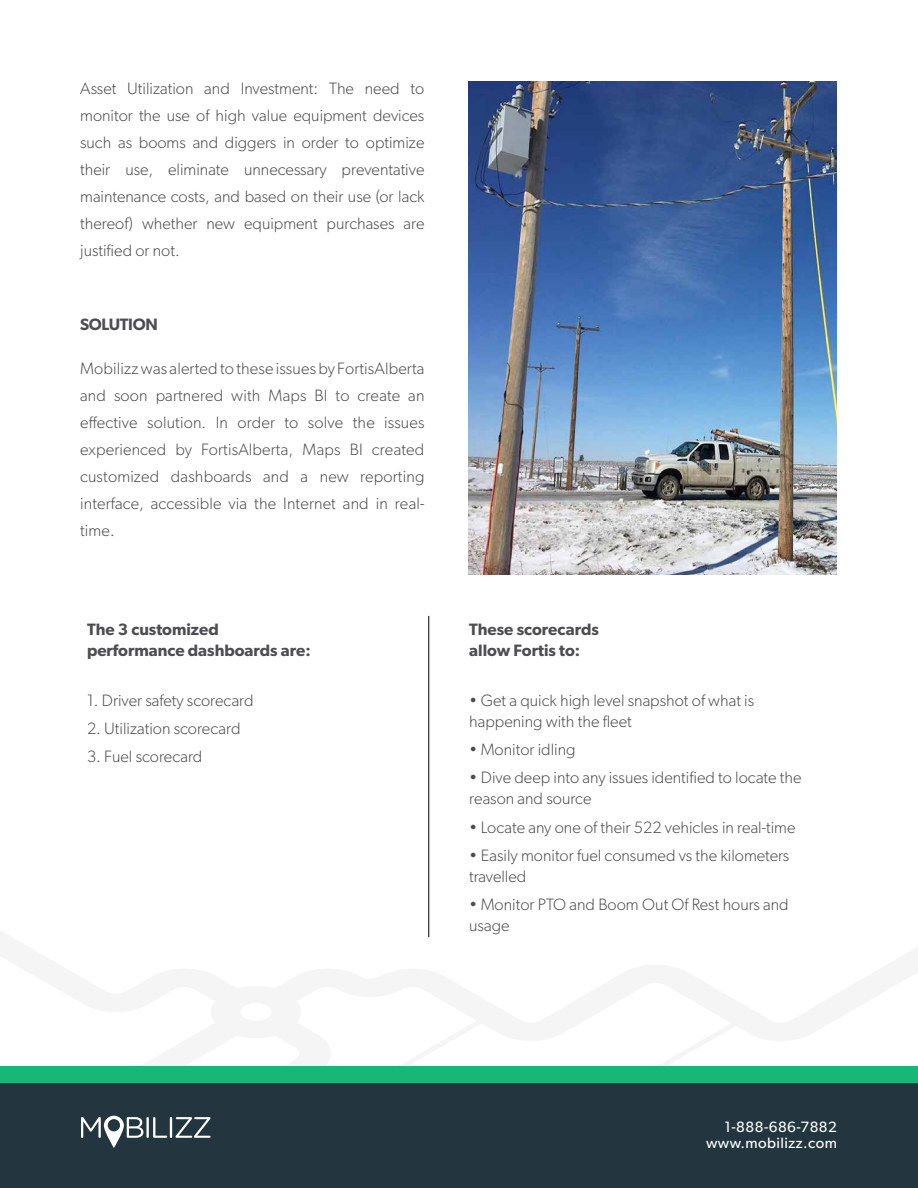
<style>
.page{position:relative;width:918px;height:1188px;background:#fff}
.page>*{position:absolute;margin:0;border:0;box-sizing:border-box;transform-origin:0 0}
.t1{font:300 16.5px/27px "Gibson";color:#4d4d4f}
.t2{font:600 16.5px/21.3px "Gibson";color:#4d4d4f}
.t3{font:600 16.5px "Gibson";letter-spacing:-.02em;color:#4d4d4f}
.t4{font:15px/16.5px "Gibson";letter-spacing:.03em;color:#fff;text-align:right}
</style>
<div class="page">
<div style="left:0;top:1080px;width:918px;height:108px;background:#233640"></div>
<div style="left:0;top:1067px;width:918px;height:16px;background:#17b775"></div>
<hr style="left:146px;top:1117px;width:3px;height:21px;background:#fff">
<svg style="left:153px;top:1117px;width:14px;height:21px"></svg>
<hr style="left:170px;top:1117px;width:2px;height:21px;background:#fff">
<svg style="left:176px;top:1117px;width:35px;height:21px"></svg>
<svg style="left:81px;top:1116px;width:62px;height:32px"></svg>
<hr style="left:429px;top:616px;width:1px;height:321px;background:#000">
<img style="left:468px;top:81px;width:369px;height:494px">
<p class="t1" style="left:80px;top:75px;width:346px;text-align:justify">Asset Utilization and Investment: The need to monitor the use of high value equipment devices such as booms and diggers in order to optimize their use, eliminate unnecessary preventative maintenance costs, and based on their use (or lack thereof) whether new equipment purchases are justified or not.</p>
<p class="t3" style="left:80px;top:315px;width:79px">SOLUTION</p>
<p class="t1" style="left:80px;top:355px;width:346px;text-align:justify">Mobilizz was alerted to these issues by FortisAlberta and soon partnered with Maps BI to create an effective solution. In order to solve the issues experienced by FortisAlberta, Maps BI created customized dashboards and a new reporting interface, accessible via the Internet and in real&shy;time.</p>
<p class="t2" style="left:87px;top:618px;width:225px">The 3 customized performance dashboards are:</p>
<p class="t1" style="left:87px;top:686px;width:168px">1. Driver safety scorecard</p>
<p class="t1" style="left:87px;top:714px;width:155px">2. Utilization scorecard</p>
<p class="t1" style="left:87px;top:742px;width:117px">3. Fuel scorecard</p>
<p class="t2" style="left:469px;top:618px;width:131px">These scorecards allow Fortis to:</p>
<p class="t1" style="left:469px;top:689px;width:286px;line-height:21.3px">• Get a quick high level snapshot of what is happening with the fleet</p>
<p class="t1" style="left:469px;top:736px;width:108px">• Monitor idling</p>
<p class="t1" style="left:469px;top:767px;width:334px;line-height:21.3px">• Dive deep into any issues identified to locate the reason and source</p>
<p class="t1" style="left:469px;top:813px;width:328px">• Locate any one of their 522 vehicles in real-time</p>
<p class="t1" style="left:469px;top:844px;width:322px;line-height:21.3px">• Easily monitor fuel consumed vs the kilometers travelled</p>
<p class="t1" style="left:469px;top:893px;width:321px;line-height:21.3px">• Monitor PTO and Boom Out Of Rest hours and usage</p>
<p class="t4" style="left:706px;top:1118px;width:132px">1-888-686-7882 www.mobilizz.com</p>
</div>
